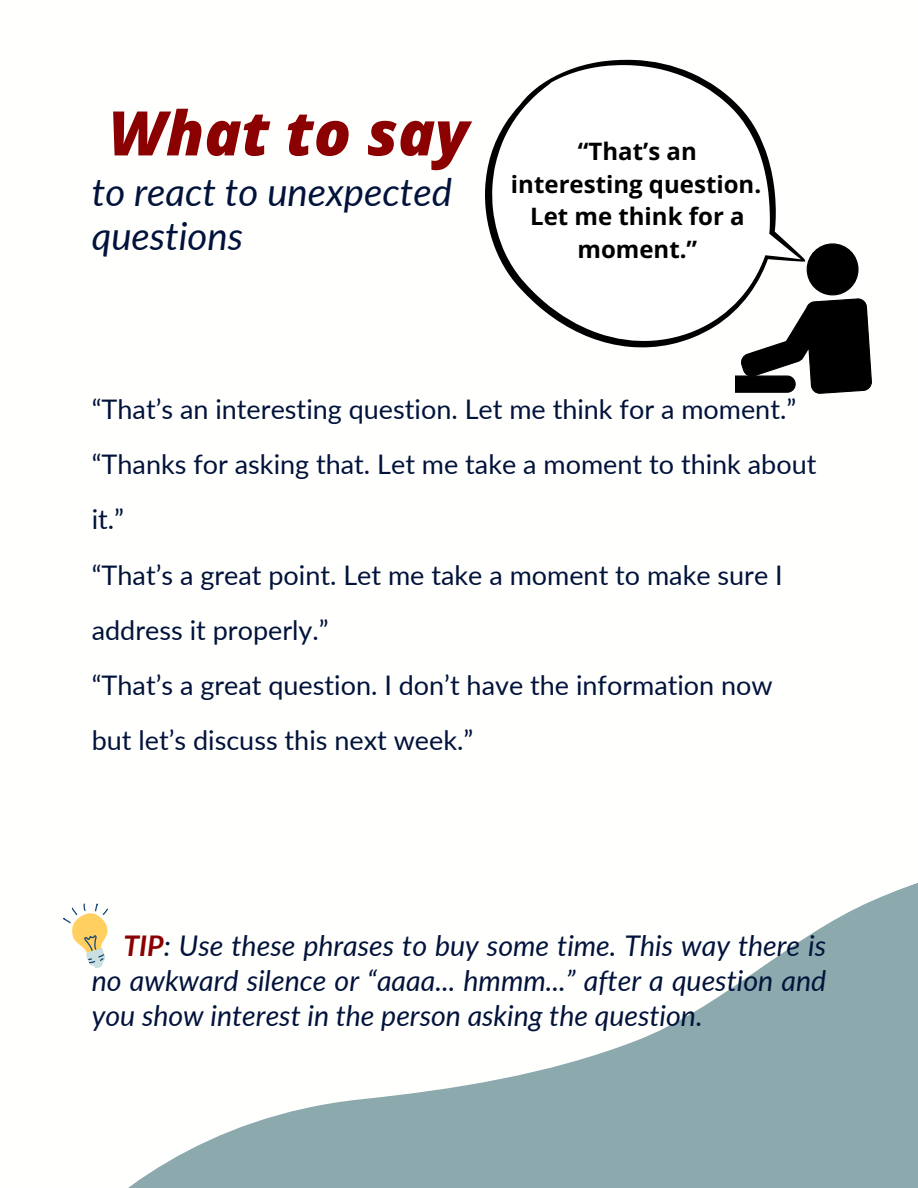
<style>
.page{position:relative;width:918px;height:1188px;background:#fff}
.page>*{position:absolute;margin:0;border:0;box-sizing:border-box;transform-origin:0 0}
.t1{font:italic 800 61.5px "Open Sans";color:#8b0000}
.t2{font:italic 38.25px/43.8px "Lato";color:#02133b}
.t3{font:italic 28.5px/34.8px "Lato";color:#02133b;text-align:justify}
.t4{font:27px/55.2px "Lato";color:#02133b}
.t5{font:700 24px/32.7px "Open Sans";color:#000;text-align:center}
.s1{font-weight:700;color:#8b0000}
</style>
<div class="page">
<svg style="left:128px;top:883px;width:790px;height:305px"></svg>
<svg style="left:63px;top:903px;width:45px;height:65px"></svg>
<svg style="left:864px;top:301px;width:8px;height:90px"></svg>
<svg style="left:485px;top:59px;width:374px;height:335px"></svg>
<p class="t1" style="left:109px;top:90px;width:362px">What to say</p>
<p class="t2" style="left:92px;top:170px;width:362px">to react to unexpected questions</p>
<h1 class="t5" style="left:511px;top:134px;width:252px">“That’s an interesting question.</h1>
<h2 class="t5" style="left:530px;top:200px;width:216px">Let me think for a moment.”</h2>
<p class="t4" style="left:92px;top:381px;width:726px">“That’s an interesting question. Let me think for a moment.” “Thanks for asking that. Let me take a moment to think about it.”<br>“That’s a great point. Let me take a moment to make sure I address it properly.”<br>“That’s a great question. I don’t have the information now but let’s discuss this next week.”</p>
<p class="t3" style="left:92px;top:928px;width:736px;text-indent:32px"><span class="s1">TIP</span>: Use these phrases to buy some time. This way there is no awkward silence or “aaaa... hmmm...” after a question and you show interest in the person asking the question.</p>
</div>
